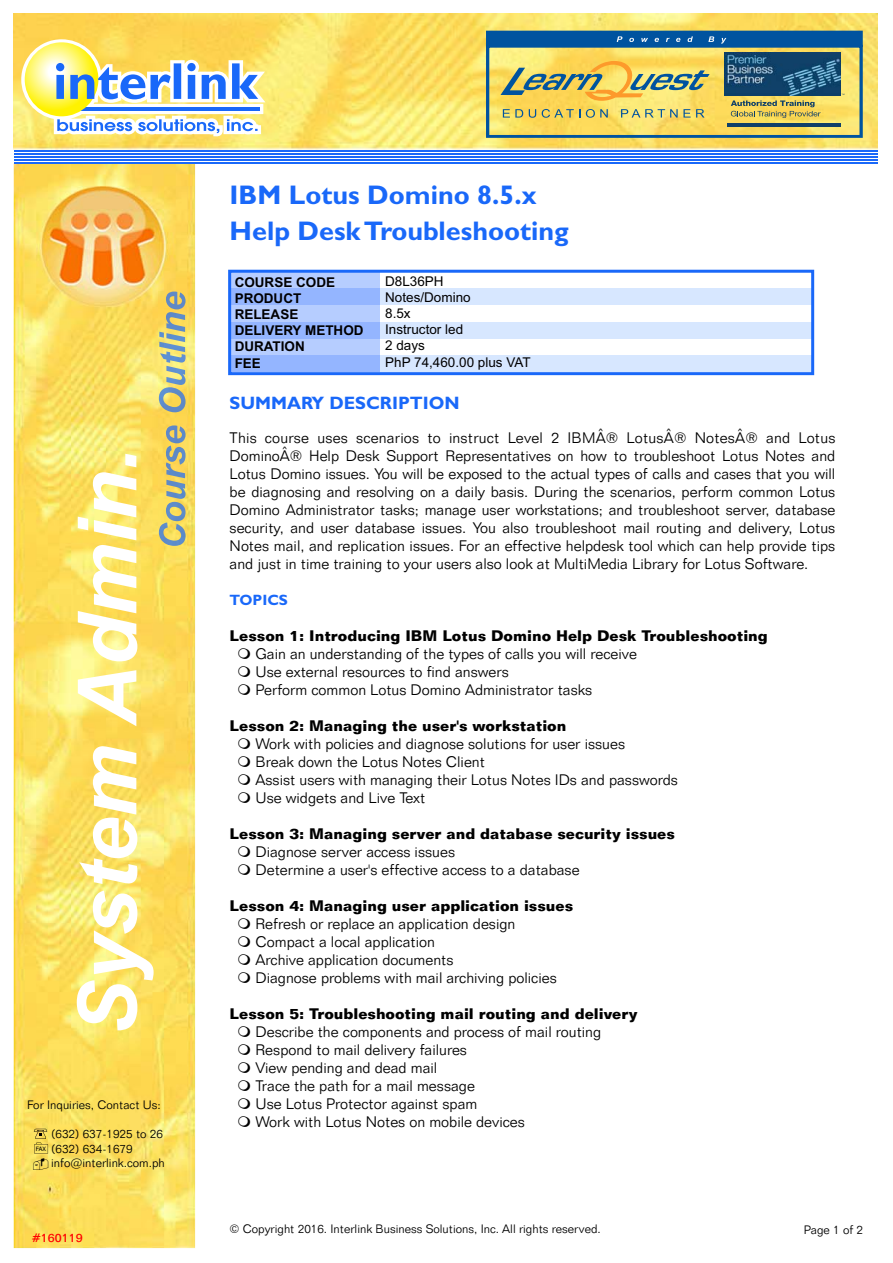
<style>
.page{position:relative;width:893px;height:1263px;background:#fff}
.page>*{position:absolute;margin:0;border:0;box-sizing:border-box;transform-origin:0 0}
.t1{font:italic 700 81.75px "Arial";color:#fff}
.t2{font:700 27px/36px "Gill Sans";color:#1968f9}
.t3{font:700 18px "Gill Sans";color:#1968f9}
.t4{font:300 15px/18px "Folio BT";color:#000}
.t5{font:700 15px "Folio BT";color:#000}
.t6{font:700 15px "Gill Sans";color:#1968f9}
.t7{font:13.5px/16.2px "Arial";color:#010000}
.t8{font:700 13.5px/16.2px "Arial";color:#010000}
.t9{font:300 12px/14.4px "Folio BT";color:#000}
.t10{font:500 12px "Folio BT";color:#f00}
.t11{font:6px "Tahoma";color:#000}
</style>
<div class="page">
<img style="left:14px;top:163px;width:181px;height:1085px">
<img style="left:14px;top:13px;width:863px;height:137px">
<svg style="left:14px;top:151px;width:863px;height:10px;fill:#1968f9"></svg>
<hr style="left:14px;top:150px;width:863px;height:1px;background:#1968f9">
<hr style="left:14px;top:153px;width:863px;height:1px;background:#1968f9">
<hr style="left:14px;top:156px;width:863px;height:1px;background:#1968f9">
<hr style="left:14px;top:159px;width:863px;height:1px;background:#1968f9">
<hr style="left:14px;top:162px;width:863px;height:1px;background:#1968f9">
<img style="left:159px;top:292px;width:26px;height:74px">
<img style="left:159px;top:366px;width:26px;height:180px">
<svg style="left:486px;top:31px;width:376px;height:107px;background:#b2b473"></svg>
<img style="left:724px;top:53px;width:116px;height:43px">
<svg style="left:228px;top:270px;width:586px;height:105px"></svg>
<svg style="left:21px;top:39px;width:244px;height:97px"></svg>
<svg style="left:33px;top:1129px;width:32px;height:42px"></svg>
<h1 class="t1" style="left:60px;top:1036px;width:589px;rotate:-90deg">System Admin.</h1>
<p class="t9" style="left:27px;top:1098px;width:135px">For Inquiries, Contact Us:</p>
<p class="t9" style="left:51px;top:1128px;width:115px">(632) 637-1925 to 26 (632) 634-1679 info@interlink.com.ph</p>
<p class="t11" style="left:36px;top:1145px;width:11px">FAX</p>
<p class="t10" style="left:32px;top:1231px;width:53px">#160119</p>
<h2 class="t2" style="left:230px;top:180px;width:340px">IBM Lotus Domino 8.5.x<br>Help Desk Troubleshooting</h2>
<p class="t8" style="left:235px;top:274px;width:130px">COURSE CODE<br>PRODUCT<br>RELEASE<br>DELIVERY METHOD<br>DURATION<br>FEE</p>
<p class="t7" style="left:385px;top:273px;width:147px">D8L36PH<br>Notes/Domino<br>8.5x<br>Instructor led<br>2 days<br>PhP 74,460.00 plus VAT</p>
<p class="t3" style="left:230px;top:397px;width:231px">SUMMARY DESCRIPTION</p>
<p class="t4" style="left:230px;top:430px;width:607px;text-align:justify">This course uses scenarios to instruct Level 2 IBMÂ® LotusÂ® NotesÂ® and Lotus DominoÂ® Help Desk Support Representatives on how to troubleshoot Lotus Notes and Lotus Domino issues. You will be exposed to the actual types of calls and cases that you will be diagnosing and resolving on a daily basis. During the scenarios, perform common Lotus Domino Administrator tasks; manage user workstations; and troubleshoot server, database security, and user database issues. You also troubleshoot mail routing and delivery, Lotus Notes mail, and replication issues. For an effective helpdesk tool which can help provide tips and just in time training to your users also look at MultiMedia Library for Lotus Software.</p>
<p class="t6" style="left:230px;top:595px;width:60px">TOPICS</p>
<p class="t5" style="left:230px;top:630px;width:539px">Lesson 1: Introducing IBM Lotus Domino Help Desk Troubleshooting</p>
<p class="t4" style="left:255px;top:646px;width:383px">Gain an understanding of the types of calls you will receive<br>Use external resources to find answers<br>Perform common Lotus Domino Administrator tasks</p>
<p class="t5" style="left:230px;top:720px;width:338px">Lesson 2: Managing the user's workstation</p>
<p class="t4" style="left:255px;top:736px;width:424px">Work with policies and diagnose solutions for user issues<br>Break down the Lotus Notes Client<br>Assist users with managing their Lotus Notes IDs and passwords Use widgets and Live Text</p>
<p class="t5" style="left:230px;top:828px;width:447px">Lesson 3: Managing server and database security issues</p>
<p class="t4" style="left:255px;top:844px;width:325px">Diagnose server access issues<br>Determine a user's effective access to a database</p>
<p class="t5" style="left:230px;top:900px;width:345px">Lesson 4: Managing user application issues</p>
<p class="t4" style="left:255px;top:916px;width:303px">Refresh or replace an application design Compact a local application<br>Archive application documents<br>Diagnose problems with mail archiving policies</p>
<p class="t5" style="left:230px;top:1008px;width:409px">Lesson 5: Troubleshooting mail routing and delivery</p>
<p class="t4" style="left:255px;top:1024px;width:347px">Describe the components and process of mail routing Respond to mail delivery failures<br>View pending and dead mail<br>Trace the path for a mail message<br>Use Lotus Protector against spam<br>Work with Lotus Notes on mobile devices</p>
<p class="t9" style="left:229px;top:1222px;width:373px">© Copyright 2016. Interlink Business Solutions, Inc. All rights reserved.</p>
<p class="t9" style="left:803px;top:1224px;width:61px">Page 1 of 2</p>
</div>
